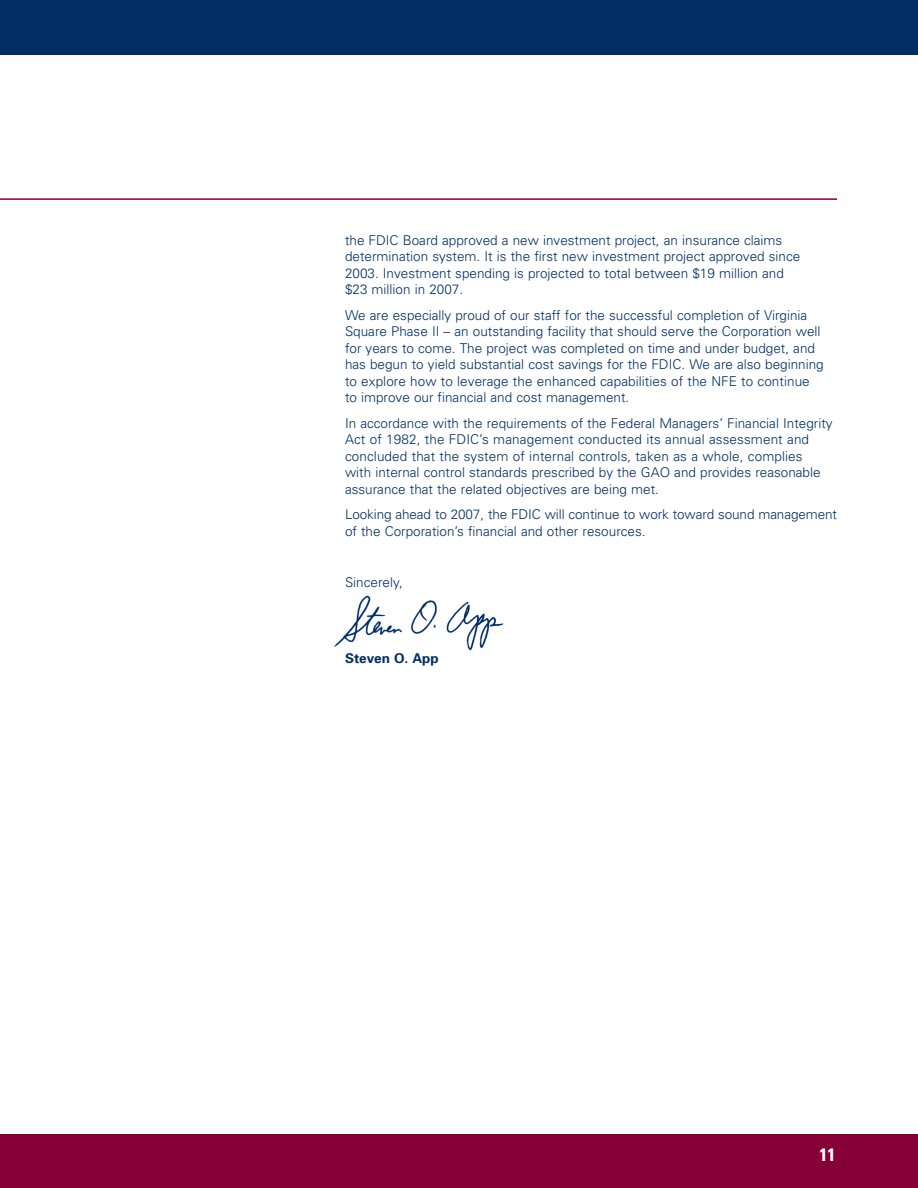
<style>
.page{position:relative;width:918px;height:1188px;background:#fff}
.page>*{position:absolute;margin:0;border:0;box-sizing:border-box;transform-origin:0 0}
.t1{font:700 condensed 18px "Univers";color:#fff}
.t2{font:300 13.5px/16.5px "Univers";color:#002e64}
.t3{font:700 13.5px "Univers";color:#002e64}
</style>
<div class="page">
<div style="left:0;top:0;width:918px;height:54px;background:#002e64"></div>
<div style="left:0;top:1134px;width:918px;height:54px;background:#860037"></div>
<hr style="left:0;top:198px;width:837px;height:2px;background:#860037">
<img style="left:334px;top:595px;width:170px;height:56px">
<p class="t2" style="left:345px;top:233px;width:457px">the FDIC Board approved a new investment project, an insurance claims determination system. It is the first new investment project approved since 2003. Investment spending is projected to total between $19 million and $23 million in 2007.</p>
<p class="t2" style="left:345px;top:308px;width:480px">We are especially proud of our staff for the successful completion of Virginia Square Phase II – an outstanding facility that should serve the Corporation well for years to come. The project was completed on time and under budget, and has begun to yield substantial cost savings for the FDIC. We are also beginning to explore how to leverage the enhanced capabilities of the NFE to continue to improve our financial and cost management.</p>
<p class="t2" style="left:345px;top:416px;width:489px">In accordance with the requirements of the Federal Managers’ Financial Integrity Act of 1982, the FDIC’s management conducted its annual assessment and concluded that the system of internal controls, taken as a whole, complies<br>with internal control standards prescribed by the GAO and provides reasonable assurance that the related objectives are being met.</p>
<p class="t2" style="left:345px;top:507px;width:494px">Looking ahead to 2007, the FDIC will continue to work toward sound management of the Corporation’s financial and other resources.</p>
<p class="t2" style="left:345px;top:575px;width:59px">Sincerely,</p>
<p class="t3" style="left:345px;top:653px;width:95px">Steven O. App</p>
<h1 class="t1" style="left:820px;top:1148px;width:17px">11</h1>
</div>
